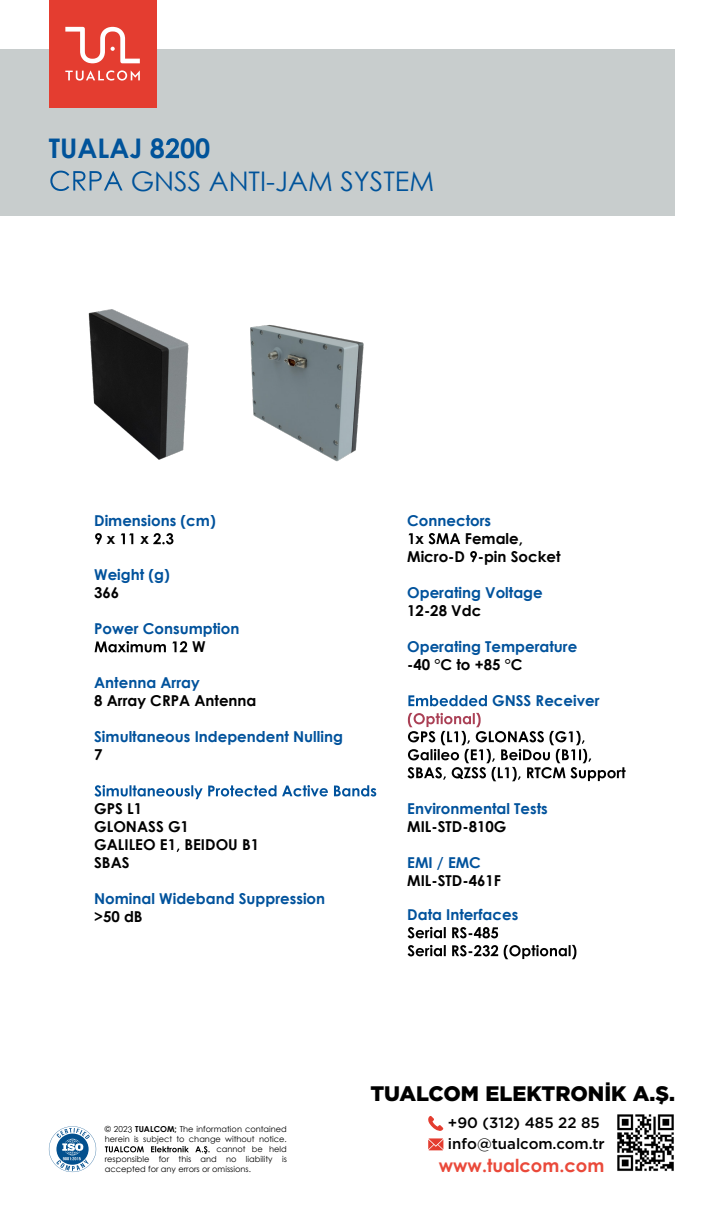
<style>
.page{position:relative;width:723px;height:1221px;background:#fff}
.page>*{position:absolute;margin:0;border:0;box-sizing:border-box;transform-origin:0 0}
.t1{font:27px "Century Gothic";color:#00539a}
.t2{font:700 27px "Century Gothic";color:#00539a}
.t3{font:900 21px "Gotham";color:#000}
.t4{font:700 18px "Century Gothic";color:#ea493a}
.t5{font:700 15px "Century Gothic";color:#00529c}
.t6{font:700 15px/18px "Century Gothic";color:#000}
.t7{font:500 15px/21px "Gotham";color:#000}
.t8{font:8.25px "Century Gothic";color:#000}
.s1{font-weight:700}
</style>
<div class="page">
<div style="left:0;top:49px;width:674px;height:167px;background:#c8cdcd"></div>
<div style="left:49px;top:0;width:107px;height:107px;background:#e43d30"></div>
<svg style="left:65px;top:70px;width:75px;height:11px"></svg>
<svg style="left:65px;top:27px;width:75px;height:36px"></svg>
<svg style="left:166px;top:138px;width:13px;height:20px"></svg>
<svg style="left:50px;top:171px;width:73px;height:20px"></svg>
<svg style="left:95px;top:533px;width:7px;height:11px"></svg>
<svg style="left:121px;top:533px;width:12px;height:11px"></svg>
<svg style="left:153px;top:533px;width:20px;height:11px"></svg>
<svg style="left:95px;top:641px;width:71px;height:11px"></svg>
<svg style="left:172px;top:641px;width:15px;height:11px"></svg>
<svg style="left:94px;top:785px;width:282px;height:14px"></svg>
<svg style="left:407px;top:926px;width:91px;height:12px"></svg>
<svg style="left:407px;top:944px;width:169px;height:15px"></svg>
<svg style="left:49px;top:1126px;width:47px;height:45px"></svg>
<svg style="left:128px;top:1126px;width:4px;height:6px"></svg>
<svg style="left:105px;top:1146px;width:39px;height:6px"></svg>
<svg style="left:151px;top:1146px;width:38px;height:6px"></svg>
<svg style="left:195px;top:1146px;width:15px;height:7px"></svg>
<svg style="left:428px;top:1116px;width:15px;height:15px"></svg>
<svg style="left:428px;top:1138px;width:15px;height:12px"></svg>
<svg style="left:408px;top:533px;width:5px;height:11px"></svg>
<svg style="left:428px;top:533px;width:32px;height:11px"></svg>
<svg style="left:470px;top:551px;width:7px;height:11px"></svg>
<svg style="left:408px;top:695px;width:79px;height:11px"></svg>
<svg style="left:407px;top:712px;width:218px;height:69px"></svg>
<img style="left:617px;top:1114px;width:57px;height:57px">
<img style="left:88px;top:309px;width:101px;height:151px">
<img style="left:250px;top:325px;width:114px;height:137px">
<h1 class="t2" style="left:49px;top:128px;width:163px">TUALAJ 8 00</h1>
<h1 class="t1" style="left:131px;top:162px;width:305px">GNSS ANTI-JAM SYSTEM</h1>
<p class="t5" style="left:94px;top:509px;width:123px">Dimensions (cm)</p>
<p class="t6" style="left:107px;top:529px;width:10px">x</p>
<p class="t6" style="left:140px;top:529px;width:10px">x</p>
<p class="t5" style="left:94px;top:563px;width:77px">Weight (g)</p>
<p class="t6" style="left:94px;top:583px;width:27px">366</p>
<p class="t5" style="left:94px;top:617px;width:147px">Power Consumption</p>
<p class="t6" style="left:192px;top:637px;width:15px">W</p>
<p class="t5" style="left:94px;top:671px;width:107px">Antenna Array</p>
<p class="t6" style="left:94px;top:691px;width:164px">8 Array CRPA Antenna</p>
<p class="t5" style="left:94px;top:725px;width:250px">Simultaneous Independent Nulling</p>
<p class="t6" style="left:94px;top:745px;width:10px">7</p>
<p class="t5" style="left:407px;top:509px;width:85px">Connectors</p>
<p class="t6" style="left:416px;top:529px;width:10px">x</p>
<p class="t6" style="left:407px;top:529px;width:155px;text-indent:58px">Female,<br>Micro-D -pin Socket</p>
<p class="t5" style="left:407px;top:581px;width:137px">Operating Voltage</p>
<p class="t6" style="left:407px;top:601px;width:76px">12-28 Vdc</p>
<p class="t5" style="left:407px;top:635px;width:172px">Operating Temperature</p>
<p class="t6" style="left:407px;top:655px;width:117px">-40 °C to +85 °C</p>
<p class="t5" style="left:492px;top:689px;width:109px">GNSS Receiver</p>
<p class="t5" style="left:407px;top:797px;width:142px">Environmental Tests</p>
<p class="t6" style="left:407px;top:817px;width:101px">MIL-STD-810G</p>
<p class="t5" style="left:407px;top:851px;width:75px">EMI / EMC</p>
<p class="t6" style="left:407px;top:871px;width:95px">MIL-STD-461F</p>
<p class="t6" style="left:94px;top:799px;width:166px">GPS L1<br>GLONASS G1<br>GALILEO E1 BEIDOU B1<br>SBAS</p>
<p class="t5" style="left:94px;top:887px;width:233px">Nominal Wideband Suppression</p>
<p class="t6" style="left:94px;top:907px;width:50px">&gt;50 dB</p>
<p class="t5" style="left:407px;top:903px;width:112px">Data Interfaces</p>
<p class="t8" style="left:105px;top:1123px;width:184px">© 202 <span class="s1">TUALCOM;</span> The information contained</p>
<p class="t8" style="left:105px;top:1133px;width:184px">herein is subject to change without notice.</p>
<p class="t8" style="left:216px;top:1143px;width:72px">cannot be held</p>
<p class="t8" style="left:105px;top:1153px;width:184px">responsible for this and no liability is</p>
<p class="t8" style="left:105px;top:1163px;width:148px">accepted for any errors or omissions.</p>
<h2 class="t3" style="left:370px;top:1079px;width:306px">TUALCOM ELEKTRONİK A.Ş.</h2>
<p class="t7" style="left:448px;top:1111px;width:158px">+90 (312) 485 22 85 info@tualcom.com.tr</p>
<p class="t4" style="left:439px;top:1151px;width:167px">www.tualcom.com</p>
</div>
